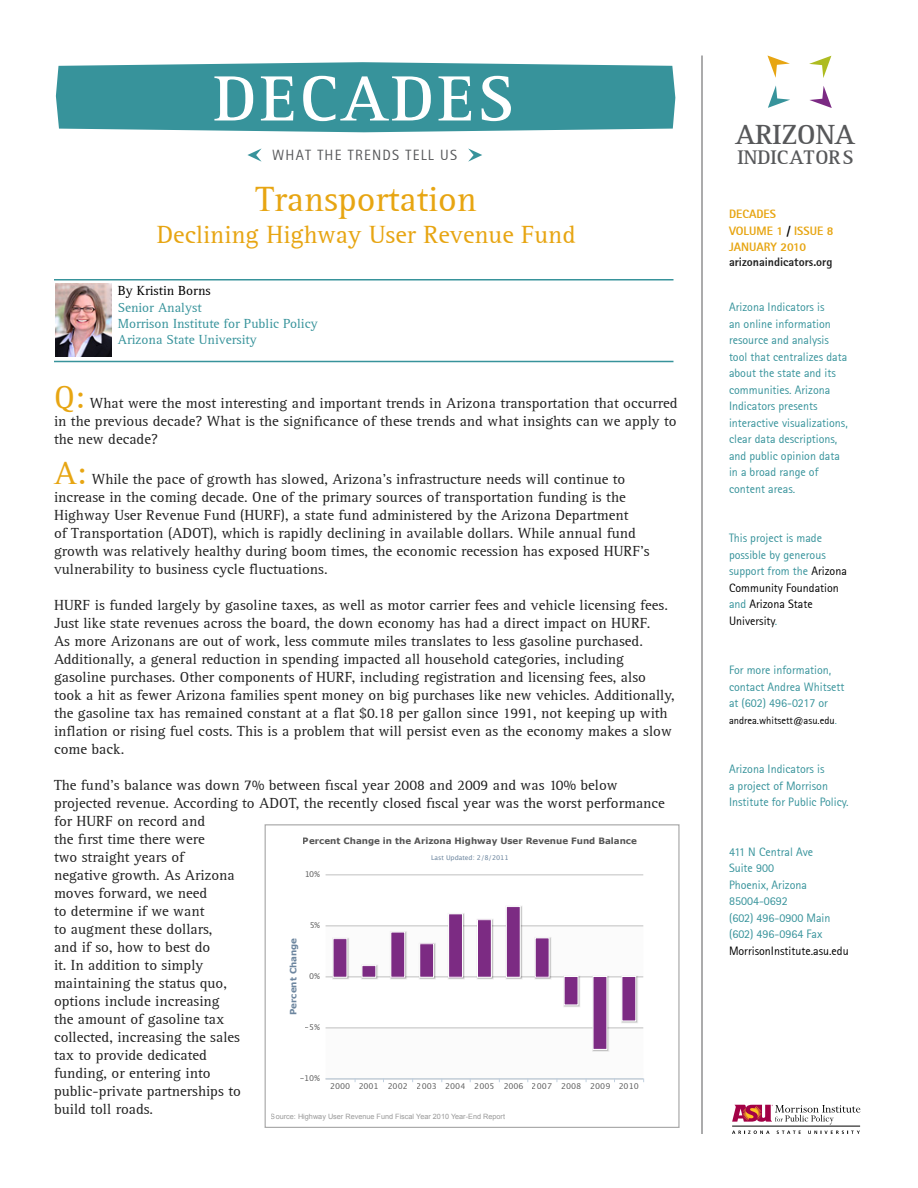
<style>
.page{position:relative;width:918px;height:1188px;background:#fff}
.page>*{position:absolute;margin:0;border:0;box-sizing:border-box;transform-origin:0 0}
.t1{font:700 66.15px "Rotis Serif";letter-spacing:.05em;color:#fff}
.t2{font:36px "Rotis Serif";color:#e7a512}
.t3{font:700 28.5px "Rotis Serif";color:#57585a}
.t4{font:25.5px "Rotis Serif";color:#e7a512}
.t5{font:700 20.25px "Rotis Serif";color:#57585a}
.t6{font:15px/18px "Rotis Serif";color:#222}
.t7{font:14.7px "Rotis Sans Serif";letter-spacing:.085em;color:#57585a}
.t8{font:13.5px "Rotis Serif";color:#37939b}
.t9{font:13.5px "Rotis Serif";color:#000}
.t10{font:12px/16.5px "Rotis Sans Serif";color:#37939b}
.t11{font:800 12px "Rotis Sans Serif";color:#e7a512}
.t12{font:12px "Rotis Sans Serif";color:#000}
.t13{font:800 12px "Rotis Sans Serif";color:#222}
.t14{font:10.5px "Rotis Sans Serif";color:#000}
.t15{font:700 8.7px "Verdana";color:#555}
.t16{font:700 8.7px "Verdana";color:#6d869f}
.t17{font:7.95px "Lucida Grande";color:#666}
.t18{font:7.35px "Arial";color:#999}
.t19{font:6.6px "Lucida Grande";color:#6d869f}
.s1{font-size:33px;color:#e7a512}
.s2{color:#000}
.s3{color:#37939b}
</style>
<div class="page">
<svg style="left:767px;top:56px;width:23px;height:22px"></svg>
<svg style="left:809px;top:56px;width:22px;height:22px"></svg>
<svg style="left:809px;top:86px;width:23px;height:22px"></svg>
<svg style="left:768px;top:85px;width:22px;height:23px"></svg>
<hr style="left:702px;top:56px;width:1px;height:1078px;background:#58595b">
<hr style="left:732px;top:1126px;width:128px;height:1px;background:#010101">
<svg style="left:732px;top:1131px;width:38px;height:3px"></svg>
<svg style="left:777px;top:1131px;width:24px;height:3px"></svg>
<svg style="left:808px;top:1131px;width:52px;height:3px"></svg>
<svg style="left:732px;top:1105px;width:128px;height:20px"></svg>
<div style="left:56px;top:62px;width:619px;height:70px;background:#37939b"></div>
<svg style="left:247px;top:148px;width:15px;height:14px"></svg>
<svg style="left:468px;top:148px;width:14px;height:14px"></svg>
<div style="left:265px;top:824px;width:415px;height:304px;border:1px solid #ababab"></div>
<div style="left:326px;top:1028px;width:317px;height:51px;background:#fbfbfb"></div>
<div style="left:326px;top:926px;width:317px;height:51px;background:#fbfbfb"></div>
<hr style="left:326px;top:1028px;width:317px;height:1px;background:#c0c0c0">
<hr style="left:326px;top:977px;width:317px;height:1px;background:#c0c0c0">
<hr style="left:326px;top:926px;width:317px;height:1px;background:#c0c0c0">
<hr style="left:326px;top:874px;width:317px;height:1px;background:#c0c0c0">
<div style="left:333px;top:938px;width:14px;height:40px;border:1px solid #fff"></div>
<div style="left:362px;top:965px;width:14px;height:13px;border:1px solid #fff"></div>
<div style="left:390px;top:932px;width:15px;height:46px;border:1px solid #fff"></div>
<div style="left:419px;top:943px;width:15px;height:35px;border:1px solid #fff"></div>
<div style="left:448px;top:913px;width:15px;height:65px;border:1px solid #fff"></div>
<div style="left:477px;top:919px;width:15px;height:59px;border:1px solid #fff"></div>
<div style="left:506px;top:906px;width:15px;height:72px;border:1px solid #fff"></div>
<div style="left:535px;top:938px;width:14px;height:40px;border:1px solid #fff"></div>
<hr style="left:326px;top:1079px;width:317px;height:1px;background:#c0d0e0">
<div style="left:333px;top:939px;width:14px;height:38px;background:#7c2b83"></div>
<div style="left:362px;top:966px;width:14px;height:11px;background:#7c2b83"></div>
<div style="left:391px;top:932px;width:14px;height:45px;background:#7c2b83"></div>
<div style="left:420px;top:944px;width:14px;height:33px;background:#7c2b83"></div>
<div style="left:449px;top:914px;width:13px;height:63px;background:#7c2b83"></div>
<div style="left:477px;top:920px;width:14px;height:57px;background:#7c2b83"></div>
<div style="left:506px;top:907px;width:14px;height:70px;background:#7c2b83"></div>
<div style="left:535px;top:938px;width:14px;height:39px;background:#7c2b83"></div>
<div style="left:564px;top:977px;width:14px;height:28px;background:#7c2b83"></div>
<div style="left:593px;top:977px;width:14px;height:72px;background:#7c2b83"></div>
<div style="left:622px;top:977px;width:14px;height:44px;background:#7c2b83"></div>
<hr style="left:54px;top:361px;width:619px;height:1px;background:#37939b">
<hr style="left:54px;top:279px;width:619px;height:1px;background:#37939b">
<img style="left:56px;top:284px;width:55px;height:73px">
<p class="t1" style="left:214px;top:60px;width:302px">DECADES</p>
<p class="t7" style="left:272px;top:146px;width:186px">WHAT THE TRENDS TELL US</p>
<p class="t2" style="left:255px;top:179px;width:223px">Transportation</p>
<p class="t4" style="left:157px;top:220px;width:420px">Declining Highway User Revenue Fund</p>
<p class="t9" style="left:118px;top:283px;width:95px">By Kristin Borns</p>
<p class="t8" style="left:118px;top:299px;width:85px">Senior Analyst</p>
<p class="t8" style="left:118px;top:316px;width:201px">Morrison Institute for Public Policy</p>
<p class="t8" style="left:118px;top:332px;width:141px">Arizona State University</p>
<p class="t6" style="left:54px;top:395px;width:625px;text-align:justify"><span class="s1">Q:</span> What were the most interesting and important trends in Arizona transportation that occurred in the previous decade? What is the significance of these trends and what insights can we apply to the new decade?</p>
<p class="t6" style="left:54px;top:470px;width:597px"><span class="s1">A:</span> While the pace of growth has slowed, Arizona’s infrastructure needs will continue to increase in the coming decade. One of the primary sources of transportation funding is the Highway User Revenue Fund (HURF), a state fund administered by the Arizona Department<br>of Transportation (ADOT), which is rapidly declining in available dollars. While annual fund growth was relatively healthy during boom times, the economic recession has exposed HURF’s vulnerability to business cycle fluctuations.</p>
<p class="t6" style="left:54px;top:596px;width:622px">HURF is funded largely by gasoline taxes, as well as motor carrier fees and vehicle licensing fees.<br>Just like state revenues across the board, the down economy has had a direct impact on HURF.<br>As more Arizonans are out of work, less commute miles translates to less gasoline purchased.<br>Additionally, a general reduction in spending impacted all household categories, including gasoline purchases. Other components of HURF, including registration and licensing fees, also took a hit as fewer Arizona families spent money on big purchases like new vehicles. Additionally, the gasoline tax has remained constant at a flat $0.18 per gallon since 1991, not keeping up with inflation or rising fuel costs. This is a problem that will persist even as the economy makes a slow come back.</p>
<p class="t6" style="left:54px;top:776px;width:612px">The fund’s balance was down 7% between fiscal year 2008 and 2009 and was 10% below projected revenue. According to ADOT, the recently closed fiscal year was the worst performance for HURF on record and<br>the first time there were<br>two straight years of<br>negative growth. As Arizona<br>moves forward, we need<br>to determine if we want<br>to augment these dollars,<br>and if so, how to best do<br>it. In addition to simply<br>maintaining the status quo,<br>options include increasing<br>the amount of gasoline tax<br>collected, increasing the sales<br>tax to provide dedicated<br>funding, or entering into<br>public-private partnerships to<br>build toll roads.</p>
<p class="t15" style="left:303px;top:835px;width:336px">Percent Change in the Arizona Highway User Revenue Fund Balance</p>
<p class="t19" style="left:431px;top:854px;width:79px">Last Updated: 2/8/2011</p>
<p class="t17" style="left:304px;top:869px;width:17px">10%</p>
<p class="t17" style="left:309px;top:920px;width:12px">5%</p>
<p class="t16" style="left:288px;top:1015px;width:79px;rotate:-90deg">Percent Change</p>
<p class="t17" style="left:309px;top:971px;width:12px">0%</p>
<p class="t17" style="left:305px;top:1022px;width:17px">-5%</p>
<p class="t17" style="left:300px;top:1073px;width:22px">-10%</p>
<p class="t17" style="left:330px;top:1081px;width:310px">2000 2001 2002 2003 2004 2005 2006 2007 2008 2009 2010</p>
<p class="t18" style="left:271px;top:1111px;width:236px">Source: Highway User Revenue Fund Fiscal Year 2010 Year-End Report</p>
<h3 class="t3" style="left:736px;top:117px;width:121px">ARIZONA</h3>
<h3 class="t5" style="left:738px;top:145px;width:118px">INDICATORS</h3>
<p class="t11" style="left:729px;top:207px;width:48px">DECADES</p>
<p class="t11" style="left:729px;top:223px;width:106px">VOLUME 1 <span class="s2">/</span> ISSUE 8</p>
<p class="t11" style="left:729px;top:240px;width:79px">JANUARY 2010</p>
<p class="t13" style="left:729px;top:254px;width:105px">arizonaindicators.org</p>
<p class="t10" style="left:729px;top:299px;width:120px">Arizona Indicators is<br>an online information resource and analysis tool that centralizes data about the state and its communities. Arizona<br>Indicators presents interactive visualizations, clear data descriptions, and public opinion data in a broad range of content areas.</p>
<p class="t10" style="left:729px;top:530px;width:119px">This project is made possible by generous support from the <span class="s2">Arizona<br>Community Foundation </span>and <span class="s2">Arizona State<br>University</span>.</p>
<p class="t10" style="left:729px;top:662px;width:117px">For more information, contact Andrea Whitsett at (602) 496-0217 or</p>
<p class="t14" style="left:729px;top:714px;width:109px">andrea.whitsett@asu.edu<span class="s3">.</span></p>
<p class="t10" style="left:729px;top:761px;width:121px">Arizona Indicators is<br>a project of Morrison<br>Institute for Public Policy.</p>
<p class="t10" style="left:729px;top:843px;width:86px">411 N Central Ave</p>
<p class="t10" style="left:729px;top:860px;width:47px">Suite 900</p>
<p class="t10" style="left:729px;top:876px;width:80px">Phoenix, Arizona</p>
<p class="t10" style="left:729px;top:893px;width:60px">85004-0692</p>
<p class="t10" style="left:729px;top:909px;width:103px">(602) 496-0900 Main</p>
<p class="t10" style="left:729px;top:926px;width:95px">(602) 496-0964 Fax</p>
<p class="t12" style="left:729px;top:943px;width:121px">MorrisonInstitute.asu.edu</p>
</div>
